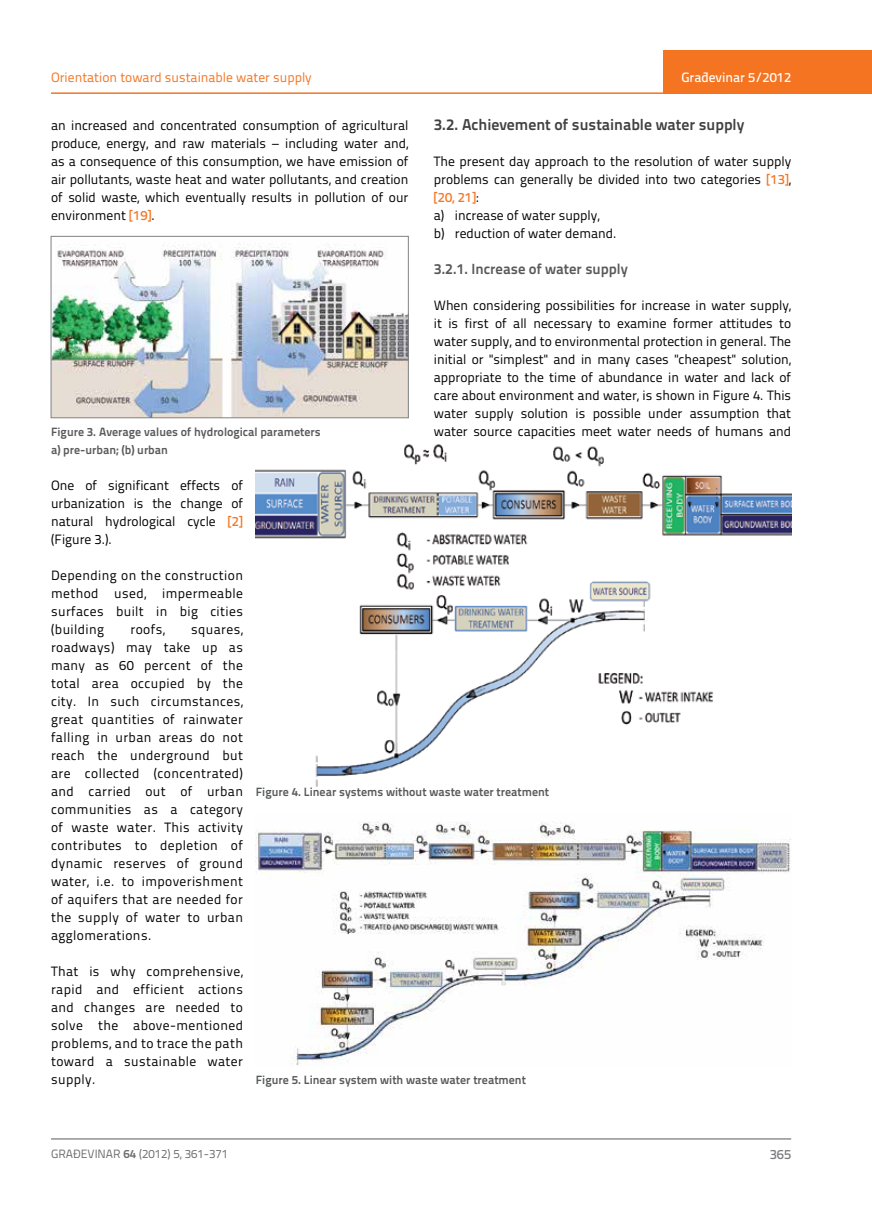
<style>
.page{position:relative;width:872px;height:1212px;background:#fff}
.page>*{position:absolute;margin:0;border:0;box-sizing:border-box;transform-origin:0 0}
.t1{font:700 15.75px "Titillium Text 22 L";color:#414042}
.t2{font:700 14.7px "Titillium Text 22 L";color:#58595b}
.t3{font:13.5px/18px "Titillium Text 22 L";color:#000;text-align:justify}
.t4{font:13.5px "Titillium Text 22 L";color:#f47421}
.t5{font:500 13.5px "Titillium Text 22 L";color:#fff}
.t6{font:500 13.5px "Titillium Text 22 L";color:#797a7d}
.t7{font:700 12px/18px "Titillium Text 22 L";color:#58595b}
.t8{font:12px "Titillium Text 22 L";color:#6d6e71}
.s1{font-weight:500;color:#f47421}
.s2{font-weight:700}
</style>
<div class="page">
<hr style="left:51px;top:92px;width:821px;height:2px;background:#f47421">
<div style="left:663px;top:50px;width:209px;height:44px;background:#f47421"></div>
<hr style="left:51px;top:1139px;width:740px;height:1px;background:#58595b">
<img style="left:256px;top:444px;width:535px;height:342px">
<img style="left:256px;top:821px;width:535px;height:244px">
<img style="left:53px;top:244px;width:353px;height:172px">
<div style="left:51px;top:236px;width:357px;height:182px;border:1px solid #808285"></div>
<p class="t4" style="left:51px;top:68px;width:262px">Orientation toward sustainable water supply</p>
<p class="t3" style="left:51px;top:115px;width:359px">an increased and concentrated consumption of agricultural produce, energy, and raw materials – including water and, as a consequence of this consumption, we have emission of air pollutants, waste heat and water pollutants, and creation of solid waste, which eventually results in pollution of our environment <span class="s1">[19]</span>.</p>
<p class="t7" style="left:51px;top:422px;width:271px">Figure 3. Average values of hydrological parameters a) pre-urban; (b) urban</p>
<p class="t5" style="left:681px;top:67px;width:111px">Građevinar 5/2012</p>
<p class="t1" style="left:434px;top:112px;width:312px">3.2. Achievement of sustainable water supply</p>
<p class="t3" style="left:434px;top:151px;width:359px;text-align:left">The present day approach to the resolution of water supply problems can generally be divided into two categories <span class="s1">[13]</span>, <span class="s1">[20, 21]</span>:<br>a) increase of water supply,<br>b) reduction of water demand.</p>
<p class="t2" style="left:434px;top:257px;width:195px">3.2.1. Increase of water supply</p>
<p class="t3" style="left:434px;top:295px;width:359px">When considering possibilities for increase in water supply, it is first of all necessary to examine former attitudes to water supply, and to environmental protection in general. The initial or "simplest" and in many cases "cheapest" solution, appropriate to the time of abundance in water and lack of care about environment and water, is shown in Figure 4. This water supply solution is possible under assumption that water source capacities meet water needs of humans and</p>
<p class="t3" style="left:51px;top:475px;width:193px">One of significant effects of urbanization is the change of natural hydrological cycle <span class="s1">[2] </span>(Figure 3.).</p>
<p class="t3" style="left:51px;top:565px;width:193px">Depending on the construction method used, impermeable surfaces built in big cities (building</p>
<p class="t3" style="left:130px;top:619px;width:36px">roofs,</p>
<p class="t3" style="left:51px;top:619px;width:193px;text-indent:140px">squares, roadways) may take up as many as 60 percent of the total area occupied by the city. In such circumstances, great quantities of rainwater falling in urban areas do not reach the underground but are collected (concentrated) and carried out of urban communities as a category of waste water. This activity contributes to depletion of dynamic reserves of ground water, i.e. to impoverishment of aquifers that are needed for the supply of water to urban agglomerations.</p>
<p class="t3" style="left:51px;top:962px;width:193px">That is why comprehensive, rapid and efficient actions and changes are needed to solve the above-mentioned problems, and to trace the path toward a sustainable water supply.</p>
<p class="t7" style="left:256px;top:782px;width:295px">Figure 4. Linear systems without waste water treatment</p>
<p class="t7" style="left:256px;top:1070px;width:272px">Figure 5. Linear system with waste water treatment</p>
<p class="t8" style="left:51px;top:1144px;width:179px">GRAĐEVINAR <span class="s2">64</span> (2012) 5, 361-371</p>
<p class="t6" style="left:769px;top:1144px;width:23px">365</p>
</div>
